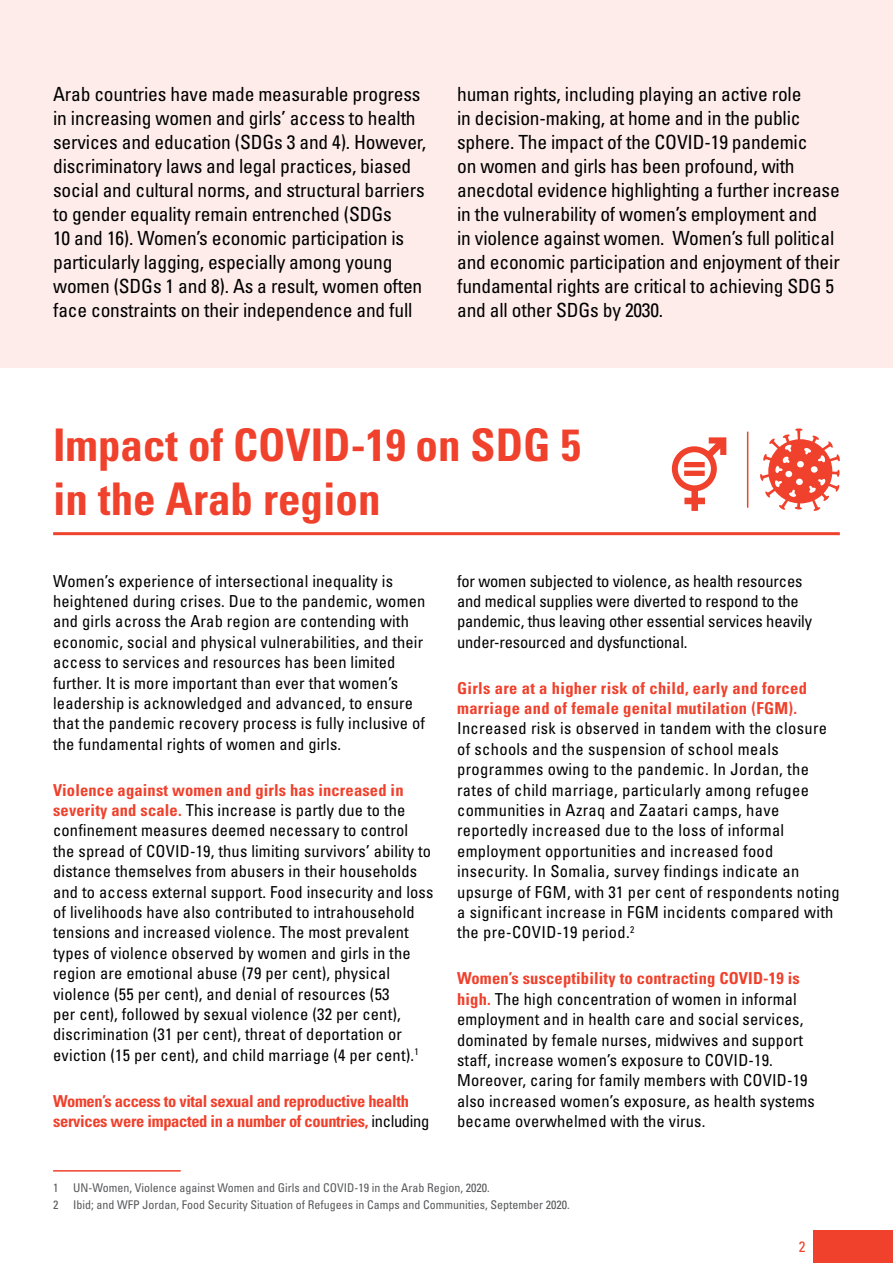
<style>
.page{position:relative;width:893px;height:1263px;background:#fff}
.page>*{position:absolute;margin:0;border:0;box-sizing:border-box;transform-origin:0 0}
.t1{font:700 condensed 45px/54.2px "Univers LT Std";color:#ef412c}
.t2{font:condensed 19.5px/24px "Univers";letter-spacing:-.01em;color:#000}
.t3{font:condensed 16.5px/20.4px "Univers";letter-spacing:.01em;color:#000}
.t4{font:condensed 16.5px/20.4px "Univers";letter-spacing:-.01em;color:#000}
.t5{font:700 condensed 16.5px/20.4px "Univers";letter-spacing:-.02em;color:#ef412c}
.t6{font:700 condensed 16.5px/20.4px "Univers";letter-spacing:.02em;color:#ef412c}
.t7{font:condensed 15px "Univers LT Std";color:#ef412c}
.t8{font:condensed 12px/17px "Univers LT Std";color:#58595b}
.s1{font-weight:700;color:#ef412c}
.s2{font-weight:400;color:#000}
</style>
<div class="page">
<div style="left:813px;top:1230px;width:80px;height:33px;background:#ef412c"></div>
<hr style="left:53px;top:532px;width:787px;height:3px;background:#ef412c">
<hr style="left:53px;top:1170px;width:128px;height:1px;background:#ef412c">
<div style="left:0;top:0;width:893px;height:368px;background:#fdecea"></div>
<svg style="left:760px;top:428px;width:80px;height:83px"></svg>
<hr style="left:747px;top:432px;width:1px;height:76px;background:#ef412c">
<svg style="left:672px;top:437px;width:54px;height:74px"></svg>
<div style="left:684px;top:462px;width:21px;height:5px;background:#ef412c"></div>
<div style="left:684px;top:471px;width:21px;height:5px;background:#ef412c"></div>
<p class="t2" style="left:53px;top:81px;width:375px">Arab countries have made measurable progress in increasing women and girls’ access to health services and education (SDGs 3 and 4). However, discriminatory laws and legal practices, biased social and cultural norms, and structural barriers to gender equality remain entrenched (SDGs<br>10 and 16). Women’s economic participation is particularly lagging, especially among young women (SDGs 1 and 8). As a result, women often face constraints on their independence and full</p>
<p class="t2" style="left:457px;top:81px;width:384px">human rights, including playing an active role<br>in decision-making, at home and in the public sphere. The impact of the COVID-19 pandemic<br>on women and girls has been profound, with anecdotal evidence highlighting a further increase in the vulnerability of women’s employment and<br>in violence against women. Women’s full political and economic participation and enjoyment of their fundamental rights are critical to achieving SDG 5 and all other SDGs by 2030.</p>
<h1 class="t1" style="left:53px;top:418px;width:529px">Impact of COVID-19 on SDG 5 in the Arab region</h1>
<p class="t3" style="left:53px;top:570px;width:374px">Women’s experience of intersectional inequality is heightened during crises. Due to the pandemic, women and girls across the Arab region are contending with economic, social and physical vulnerabilities, and their access to services and resources has been limited further. It is more important than ever that women’s leadership is acknowledged and advanced, to ensure that the pandemic recovery process is fully inclusive of the fundamental rights of women and girls.</p>
<p class="t3" style="left:53px;top:779px;width:382px"><span class="s1">Violence against women and girls has increased in severity and scale.</span> This increase is partly due to the confinement measures deemed necessary to control the spread of COVID-19, thus limiting survivors’ ability to distance themselves from abusers in their households and to access external support. Food insecurity and loss of livelihoods have also contributed to intrahousehold tensions and increased violence. The most prevalent types of violence observed by women and girls in the region are emotional abuse (79 per cent), physical violence (55 per cent), and denial of resources (53<br>per cent), followed by sexual violence (32 per cent), discrimination (31 per cent), threat of deportation or eviction (15 per cent), and child marriage (4 per cent).<sup>1</sup></p>
<p class="t5" style="left:53px;top:1091px;width:378px">Women’s access to vital sexual and reproductive health services were impacted in a number of countries, <span class="s2">including</span></p>
<p class="t4" style="left:457px;top:570px;width:356px">for women subjected to violence, as health resources and medical supplies were diverted to respond to the pandemic, thus leaving other essential services heavily under-resourced and dysfunctional.</p>
<p class="t6" style="left:457px;top:677px;width:351px">Girls are at a higher risk of child, early and forced marriage and of female genital mutilation (FGM).</p>
<p class="t3" style="left:457px;top:718px;width:384px">Increased risk is observed in tandem with the closure of schools and the suspension of school meals programmes owing to the pandemic. In Jordan, the rates of child marriage, particularly among refugee communities in Azraq and Zaatari camps, have reportedly increased due to the loss of informal employment opportunities and increased food insecurity. In Somalia, survey findings indicate an upsurge of FGM, with 31 per cent of respondents noting a significant increase in FGM incidents compared with the pre-COVID-19 period.<sup>2</sup></p>
<p class="t3" style="left:457px;top:968px;width:359px"><span class="s1">Women’s susceptibility to contracting COVID-19 is high.</span> The high concentration of women in informal employment and in health care and social services, dominated by female nurses, midwives and support staff, increase women’s exposure to COVID-19.<br>Moreover, caring for family members with COVID-19 also increased women’s exposure, as health systems became overwhelmed with the virus.</p>
<p class="t8" style="left:53px;top:1179px;width:518px">1 UN-Women, Violence against Women and Girls and COVID-19 in the Arab Region, 2020.<br>2 Ibid; and WFP Jordan, Food Security Situation of Refugees in Camps and Communities, September 2020.</p>
<p class="t7" style="left:799px;top:1237px;width:8px">2</p>
</div>
